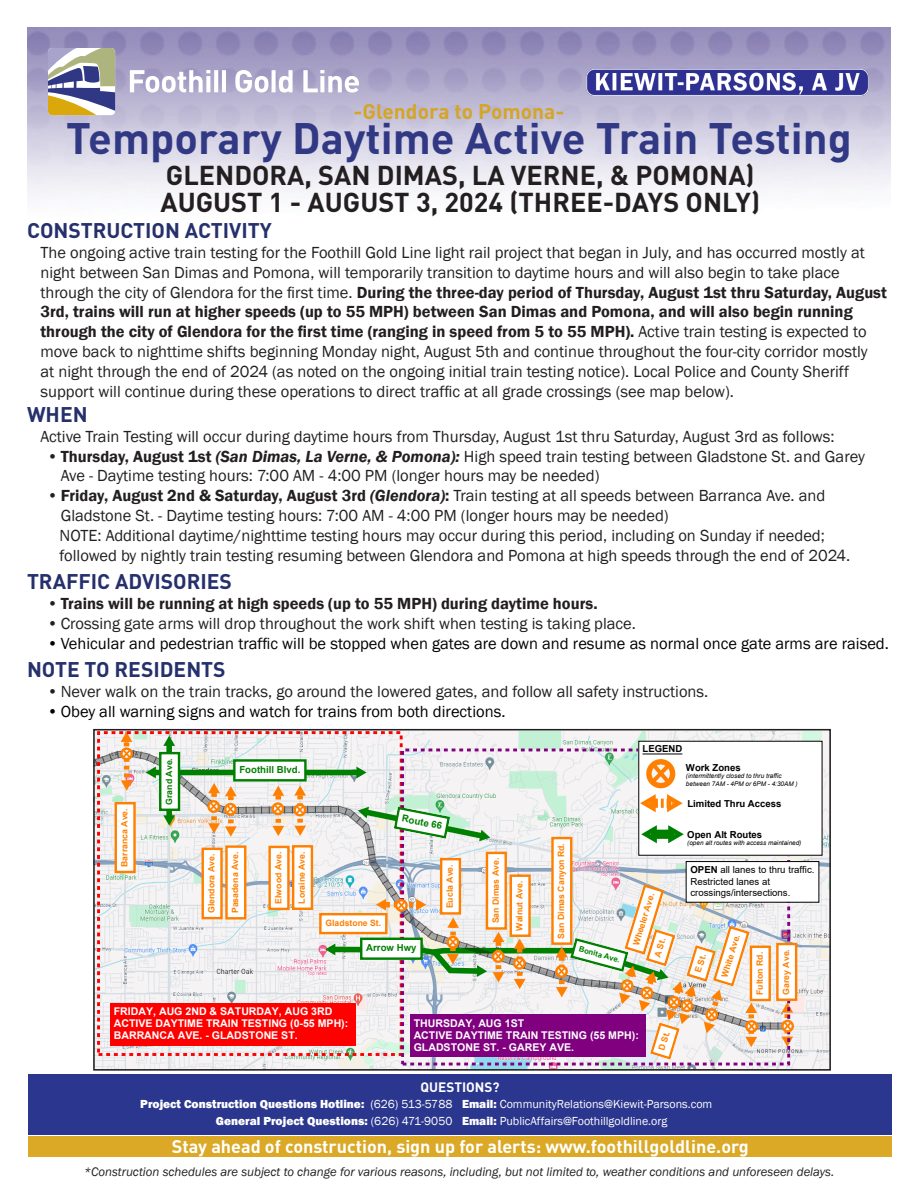
<style>
.page{position:relative;width:918px;height:1188px;background:#fff}
.page>*{position:absolute;margin:0;border:0;box-sizing:border-box;transform-origin:0 0}
.t1{font:700 43.5px "DIN";color:#313984}
.t2{font:700 27px "DIN";color:#231f20}
.t3{font:700 21px "DIN";color:#25306c}
.t4{font:700 21px "DIN";color:#d5a527}
.t5{font:700 18px "DIN";color:#fff}
.t6{font:16.5px/19.8px "Franklin Gothic";color:#231f20}
.t7{font:600 16.5px "Franklin Gothic";color:#231f20}
.t8{font:16.5px "Franklin Gothic";color:#000}
.t9{font:700 13.5px "DIN";color:#fff}
.t10{font:italic 12.75px "Franklin Gothic";color:#231f20}
.t11{font:800 12px "Franklin Gothic";color:#fff}
.t12{font:12px "Franklin Gothic";color:#fff}
.t13{font:700 10.65px/12.3px "Arial";color:#fff}
.t14{font:9.75px/11.1px "Arial";color:#000}
.t15{font:700 9.75px "Arial";color:#008000}
.t16{font:700 9.6px "Arial";color:#000}
.t17{font:700 8.7px "Arial";color:#ff8000}
.t18{font:700 8.7px "Arial";color:#008000}
.t19{font:700 7.8px "Arial";color:#008000}
.t20{font:italic 6.45px/7.4px "Arial";color:#000}
.s1{font-weight:400}
.s2{font-weight:600}
.s3{font-weight:600;font-style:italic}
.s4{font-weight:700}
.s5{font-weight:800}
</style>
<div class="page">
<svg style="left:130px;top:70px;width:80px;height:23px"></svg>
<svg style="left:214px;top:70px;width:4px;height:22px"></svg>
<svg style="left:272px;top:70px;width:4px;height:22px"></svg>
<svg style="left:235px;top:70px;width:33px;height:23px"></svg>
<svg style="left:279px;top:70px;width:14px;height:23px"></svg>
<svg style="left:303px;top:70px;width:56px;height:23px"></svg>
<svg style="left:48px;top:48px;width:67px;height:67px"></svg>
<img style="left:584px;top:69px;width:291px;height:28px">
<div style="left:28px;top:1074px;width:864px;height:61px;background:#2b378e"></div>
<div style="left:28px;top:1136px;width:864px;height:21px;background:#dba926"></div>
<img style="left:96px;top:732px;width:732px;height:336px">
<svg style="left:96px;top:748px;width:697px;height:283px"></svg>
<div style="left:234px;top:760px;width:71px;height:20px;background:#fff"></div>
<div style="left:233px;top:759px;width:74px;height:23px;border:2px solid #008000"></div>
<svg style="left:116px;top:735px;width:64px;height:60px"></svg>
<div style="left:160px;top:753px;width:19px;height:57px;background:#fff"></div>
<div style="left:159px;top:752px;width:21px;height:59px;border:2px solid #008000"></div>
<svg style="left:203px;top:779px;width:38px;height:62px"></svg>
<svg style="left:268px;top:781px;width:43px;height:59px"></svg>
<div style="left:97px;top:731px;width:306px;height:325px;border:3px dashed #f00"></div>
<div style="left:110px;top:1003px;width:245px;height:43px;background:#f00"></div>
<div style="left:401px;top:749px;width:389px;height:316px;border:3px dashed #800080"></div>
<svg style="left:353px;top:803px;width:142px;height:43px"></svg>
<svg style="left:321px;top:884px;width:441px;height:176px"></svg>
<div style="left:361px;top:939px;width:61px;height:20px;background:#fff"></div>
<div style="left:360px;top:938px;width:63px;height:22px;border:2px solid #008000"></div>
<div style="left:686px;top:862px;width:133px;height:40px;background:#fff"></div>
<div style="left:686px;top:861px;width:133px;height:42px;border:1px solid #000"></div>
<svg style="left:777px;top:998px;width:21px;height:53px"></svg>
<div style="left:777px;top:944px;width:19px;height:56px;background:#fff"></div>
<div style="left:776px;top:943px;width:21px;height:58px;border:2px solid #ff8000"></div>
<div style="left:639px;top:741px;width:183px;height:114px;background:#fff"></div>
<hr style="left:643px;top:754px;width:39px;height:1px;background:#000">
<svg style="left:636px;top:759px;width:48px;height:90px"></svg>
<div style="left:410px;top:1015px;width:236px;height:42px;background:#800080"></div>
<div style="left:93px;top:729px;width:738px;height:342px;border:2px solid #231f20"></div>
<p class="t4" style="left:354px;top:97px;width:212px">-Glendora to Pomona-</p>
<p class="t1" style="left:66px;top:110px;width:787px">Temporary Daytime Active Train Testing</p>
<p class="t2" style="left:166px;top:158px;width:590px">GLENDORA, SAN DIMAS, LA VERNE, &amp; POMONA)</p>
<p class="t2" style="left:160px;top:185px;width:601px">AUGUST 1 - AUGUST 3, 2024 (THREE-DAYS ONLY)</p>
<p class="t3" style="left:27px;top:217px;width:246px">CONSTRUCTION ACTIVITY</p>
<p class="t6" style="left:40px;top:243px;width:826px">The ongoing active train testing for the Foothill Gold Line light rail project that began in July, and has occurred mostly at</p>
<p class="t6" style="left:40px;top:263px;width:801px">night between San Dimas and Pomona, will temporarily transition to daytime hours and will also begin to take place</p>
<p class="t7" style="left:40px;top:282px;width:848px"><span class="s1">through the city of Glendora for the first time.</span> During the three-day period of Thursday, August 1st thru Saturday, August</p>
<p class="t7" style="left:40px;top:302px;width:814px">3rd, trains will run at higher speeds (up to 55 MPH) between San Dimas and Pomona, and will also begin running</p>
<p class="t7" style="left:40px;top:322px;width:828px">through the city of Glendora for the first time (ranging in speed from 5 to 55 MPH). <span class="s1">Active train testing is expected to</span></p>
<p class="t6" style="left:40px;top:342px;width:829px">move back to nighttime shifts beginning Monday night, August 5th and continue throughout the four-city corridor mostly</p>
<p class="t6" style="left:40px;top:362px;width:810px">at night through the end of 2024 (as noted on the ongoing initial train testing notice). Local Police and County Sheriff</p>
<p class="t6" style="left:40px;top:382px;width:695px">support will continue during these operations to direct traffic at all grade crossings (see map below).</p>
<p class="t3" style="left:27px;top:401px;width:62px">WHEN</p>
<p class="t6" style="left:40px;top:427px;width:796px">Active Train Testing will occur during daytime hours from Thursday, August 1st thru Saturday, August 3rd as follows:</p>
<p class="t6" style="left:61px;top:447px;width:806px;text-indent:-14px"><span class="s2">•Thursday, August 1st</span> <span class="s3">(San Dimas, La Verne, &amp; Pomona):</span> High speed train testing between Gladstone St. and Garey<br>Ave - Daytime testing hours: 7:00 AM - 4:00 PM (longer hours may be needed)</p>
<p class="t6" style="left:61px;top:486px;width:766px;text-indent:-14px"><span class="s2">•Friday, August 2nd &amp; Saturday, August 3rd</span> <span class="s3">(Glendora)</span><span class="s2">:</span> Train testing at all speeds between Barranca Ave. and<br>Gladstone St. - Daytime testing hours: 7:00 AM - 4:00 PM (longer hours may be needed)</p>
<p class="t6" style="left:60px;top:526px;width:767px">NOTE: Additional daytime/nighttime testing hours may occur during this period, including on Sunday if needed;</p>
<p class="t6" style="left:60px;top:546px;width:792px">followed by nightly train testing resuming between Glendora and Pomona at high speeds through the end of 2024.</p>
<p class="t3" style="left:27px;top:568px;width:207px">TRAFFIC ADVISORIES</p>
<p class="t7" style="left:47px;top:593px;width:552px">•Trains will be running at high speeds (up to 55 MPH) during daytime hours.</p>
<p class="t6" style="left:47px;top:614px;width:590px">•Crossing gate arms will drop throughout the work shift when testing is taking place.</p>
<p class="t8" style="left:47px;top:633px;width:843px">•Vehicular and pedestrian traffic will be stopped when gates are down and resume as normal once gate arms are raised.</p>
<p class="t3" style="left:27px;top:656px;width:200px">NOTE TO RESIDENTS</p>
<p class="t6" style="left:47px;top:682px;width:663px">•Never walk on the train tracks, go around the lowered gates, and follow all safety instructions.</p>
<p class="t8" style="left:47px;top:701px;width:460px">•Obey all warning signs and watch for trains from both directions.</p>
<p class="t17" style="left:118px;top:867px;width:60px;rotate:-90deg">Barranca Ave.</p>
<p class="t18" style="left:163px;top:805px;width:48px;rotate:-90deg">Grand Ave.</p>
<p class="t15" style="left:239px;top:763px;width:62px">Foothill Blvd.</p>
<p class="t17" style="left:205px;top:913px;width:61px;rotate:-90deg">Glendora Ave.</p>
<p class="t17" style="left:272px;top:904px;width:53px;rotate:-90deg">Elwood Ave.</p>
<p class="t17" style="left:296px;top:904px;width:54px;rotate:-90deg">Loraine Ave.</p>
<p class="t17" style="left:229px;top:913px;width:63px;rotate:-90deg">Pasadena Ave.</p>
<p class="t17" style="left:325px;top:917px;width:57px">Gladstone St.</p>
<p class="t15" style="left:403px;top:811px;width:42px;rotate:11deg">Route 66</p>
<p class="t17" style="left:444px;top:908px;width:46px;rotate:-90deg">Eucla Ave.</p>
<p class="t17" style="left:490px;top:923px;width:67px;rotate:-90deg">San Dimas Ave.</p>
<p class="t15" style="left:366px;top:941px;width:52px">Arrow Hwy</p>
<p class="t17" style="left:513px;top:931px;width:51px;rotate:-90deg">Walnut Ave.</p>
<p class="t17" style="left:555px;top:939px;width:97px;rotate:-90deg">San Dimas Canyon Rd.</p>
<p class="t19" style="left:581px;top:944px;width:44px;rotate:15deg">Bonita Ave.</p>
<p class="t16" style="left:643px;top:742px;width:41px">LEGEND</p>
<p class="t16" style="left:686px;top:761px;width:56px">Work Zones</p>
<p class="t20" style="left:686px;top:772px;width:113px">(intermittently closed to thru traffic between 7AM - 4PM or 6PM - 4:30AM )</p>
<p class="t16" style="left:687px;top:797px;width:96px">Limited Thru Access</p>
<p class="t17" style="left:630px;top:944px;width:56px;rotate:-73deg">Wheeler Ave.</p>
<p class="t17" style="left:651px;top:955px;width:21px;rotate:-73deg">A St.</p>
<p class="t16" style="left:687px;top:828px;width:76px">Open Alt Routes</p>
<p class="t20" style="left:687px;top:840px;width:116px">(open alt routes with access maintained)</p>
<p class="t14" style="left:690px;top:864px;width:126px"><span class="s4">OPEN</span> all lanes to thru traffic.<br>Restricted lanes at crossings/intersections.</p>
<p class="t17" style="left:692px;top:971px;width:21px;rotate:-73deg">E St.</p>
<p class="t17" style="left:718px;top:975px;width:46px;rotate:-73deg">White Ave.</p>
<p class="t17" style="left:754px;top:995px;width:45px;rotate:-90deg">Fulton Rd.</p>
<p class="t17" style="left:780px;top:995px;width:47px;rotate:-90deg">Garey Ave.</p>
<p class="t13" style="left:114px;top:1005px;width:236px">FRIDAY, AUG 2ND &amp; SATURDAY, AUG 3RD<br>ACTIVE DAYTIME TRAIN TESTING (0-55 MPH):<br>BARRANCA AVE. - GLADSTONE ST.</p>
<p class="t13" style="left:414px;top:1017px;width:227px">THURSDAY, AUG 1ST<br>ACTIVE DAYTIME TRAIN TESTING (55 MPH):<br>GLADSTONE ST. - GAREY AVE.</p>
<p class="t17" style="left:656px;top:1049px;width:21px;rotate:-73deg">D St.</p>
<p class="t9" style="left:420px;top:1079px;width:81px">QUESTIONS?</p>
<p class="t11" style="left:140px;top:1097px;width:314px">Project Construction Questions Hotline: <span class="s1">(626) 513-5788</span></p>
<p class="t11" style="left:216px;top:1113px;width:238px">General Project Questions: <span class="s1">(626) 471-9050</span></p>
<p class="t12" style="left:462px;top:1097px;width:252px"><span class="s5">Email:</span> CommunityRelations@Kiewit-Parsons.com</p>
<p class="t12" style="left:462px;top:1113px;width:207px"><span class="s5">Email:</span> PublicAffairs@Foothillgoldline.org</p>
<p class="t5" style="left:172px;top:1134px;width:579px">Stay ahead of construction, sign up for alerts: www.foothillgoldline.org</p>
<p class="t10" style="left:84px;top:1163px;width:752px">*Construction schedules are subject to change for various reasons, including, but not limited to, weather conditions and unforeseen delays.</p>
</div>
